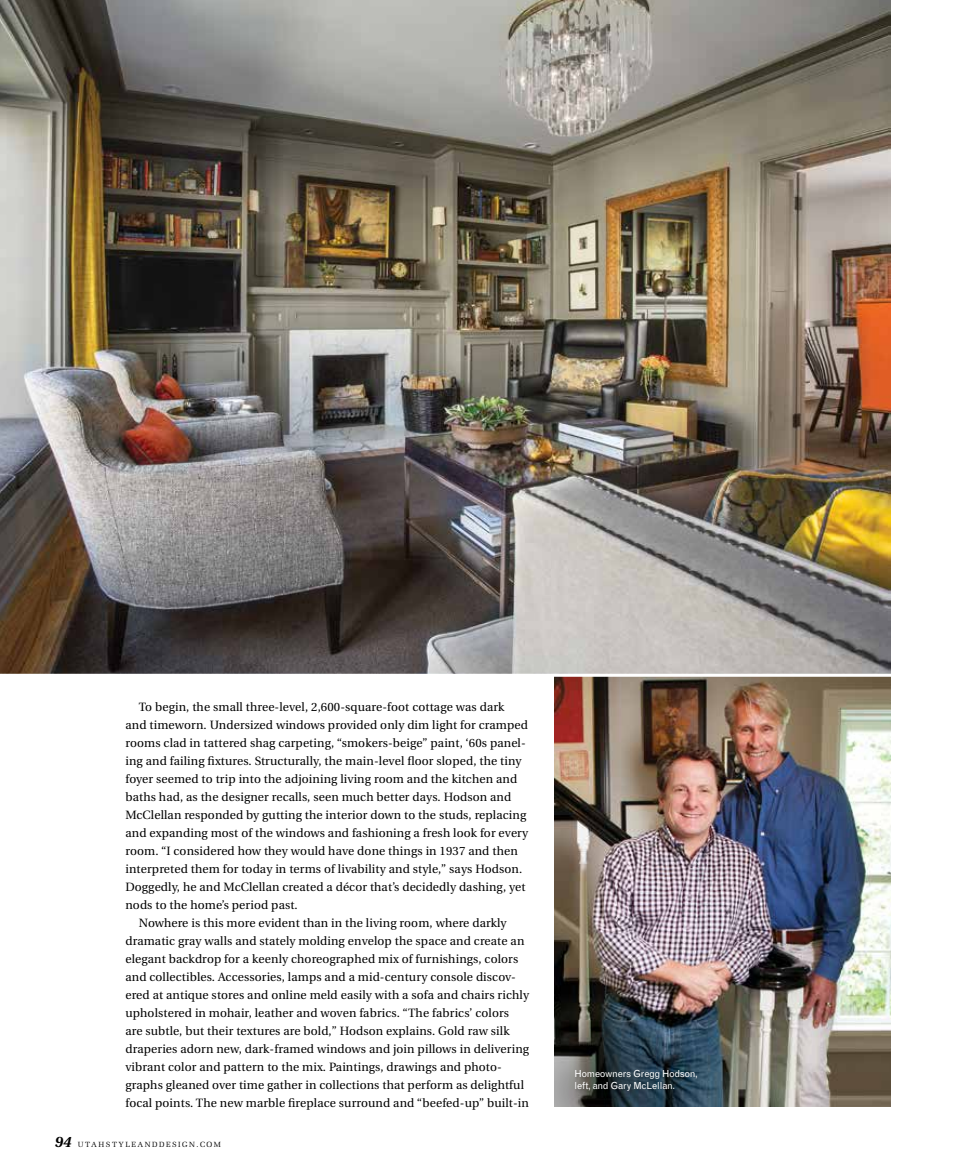
<style>
.page{position:relative;width:972px;height:1175px;background:#fff}
.page>*{position:absolute;margin:0;border:0;box-sizing:border-box;transform-origin:0 0}
.t1{font:12px "Utopia";letter-spacing:.01em;color:#000}
.t2{font:9.75px/12px "Grotesque";letter-spacing:-.02em;color:#fff}
.t3{font:7.5px "Melior";letter-spacing:.2em;color:#000}
.s1{font-family:"Utopia";font-weight:700;font-style:italic;font-size:15px}
</style>
<div class="page">
<img style="left:0;top:0;width:891px;height:673px">
<img style="left:554px;top:676px;width:337px;height:431px">
<svg style="left:554px;top:999px;width:123px;height:108px;background:#384146"></svg>
<div style="left:575px;top:1069px;width:125px;height:25px;background:#000;opacity:.2"></div>
<p class="t1" style="left:139px;top:700px;width:367px">To begin, the small three-level, 2,600-square-foot cottage was dark</p>
<p class="t1" style="left:125px;top:718px;width:404px">and timeworn. Undersized windows provided only dim light for cramped</p>
<p class="t1" style="left:125px;top:736px;width:402px">rooms clad in tattered shag carpeting, “smokers-beige” paint, ‘60s panel-</p>
<p class="t1" style="left:125px;top:754px;width:398px">ing and failing fixtures. Structurally, the main-level floor sloped, the tiny</p>
<p class="t1" style="left:125px;top:772px;width:393px">foyer seemed to trip into the adjoining living room and the kitchen and</p>
<p class="t1" style="left:125px;top:790px;width:387px">baths had, as the designer recalls, seen much better days. Hodson and</p>
<p class="t1" style="left:125px;top:808px;width:402px">McClellan responded by gutting the interior down to the studs, replacing</p>
<p class="t1" style="left:125px;top:826px;width:404px">and expanding most of the windows and fashioning a fresh look for every</p>
<p class="t1" style="left:125px;top:844px;width:394px">room. “I considered how they would have done things in 1937 and then</p>
<p class="t1" style="left:125px;top:862px;width:398px">interpreted them for today in terms of livability and style,” says Hodson.</p>
<p class="t1" style="left:125px;top:880px;width:402px">Doggedly, he and McClellan created a décor that’s decidedly dashing, yet</p>
<p class="t1" style="left:125px;top:898px;width:174px">nods to the home’s period past.</p>
<p class="t1" style="left:139px;top:916px;width:369px">Nowhere is this more evident than in the living room, where darkly</p>
<p class="t1" style="left:125px;top:934px;width:401px">dramatic gray walls and stately molding envelop the space and create an</p>
<p class="t1" style="left:125px;top:952px;width:394px">elegant backdrop for a keenly choreographed mix of furnishings, colors</p>
<p class="t1" style="left:125px;top:970px;width:392px">and collectibles. Accessories, lamps and a mid-century console discov-</p>
<p class="t1" style="left:125px;top:988px;width:405px">ered at antique stores and online meld easily with a sofa and chairs richly</p>
<p class="t1" style="left:125px;top:1006px;width:385px">upholstered in mohair, leather and woven fabrics. “The fabrics’ colors</p>
<p class="t1" style="left:125px;top:1024px;width:386px">are subtle, but their textures are bold,” Hodson explains. Gold raw silk</p>
<p class="t1" style="left:125px;top:1042px;width:405px">draperies adorn new, dark-framed windows and join pillows in delivering</p>
<p class="t1" style="left:125px;top:1060px;width:378px">vibrant color and pattern to the mix. Paintings, drawings and photo-</p>
<p class="t1" style="left:125px;top:1078px;width:400px">graphs gleaned over time gather in collections that perform as delightful</p>
<p class="t1" style="left:125px;top:1096px;width:405px">focal points. The new marble fireplace surround and “beefed-up” built-in</p>
<p class="t3" style="left:54px;top:1139px;width:169px"><span class="s1">94</span> UTAHSTYLEANDDESIGN.COM</p>
<p class="t2" style="left:575px;top:1068px;width:125px">Homeowners Gregg Hodson, left, and Gary McLellan.</p>
</div>
